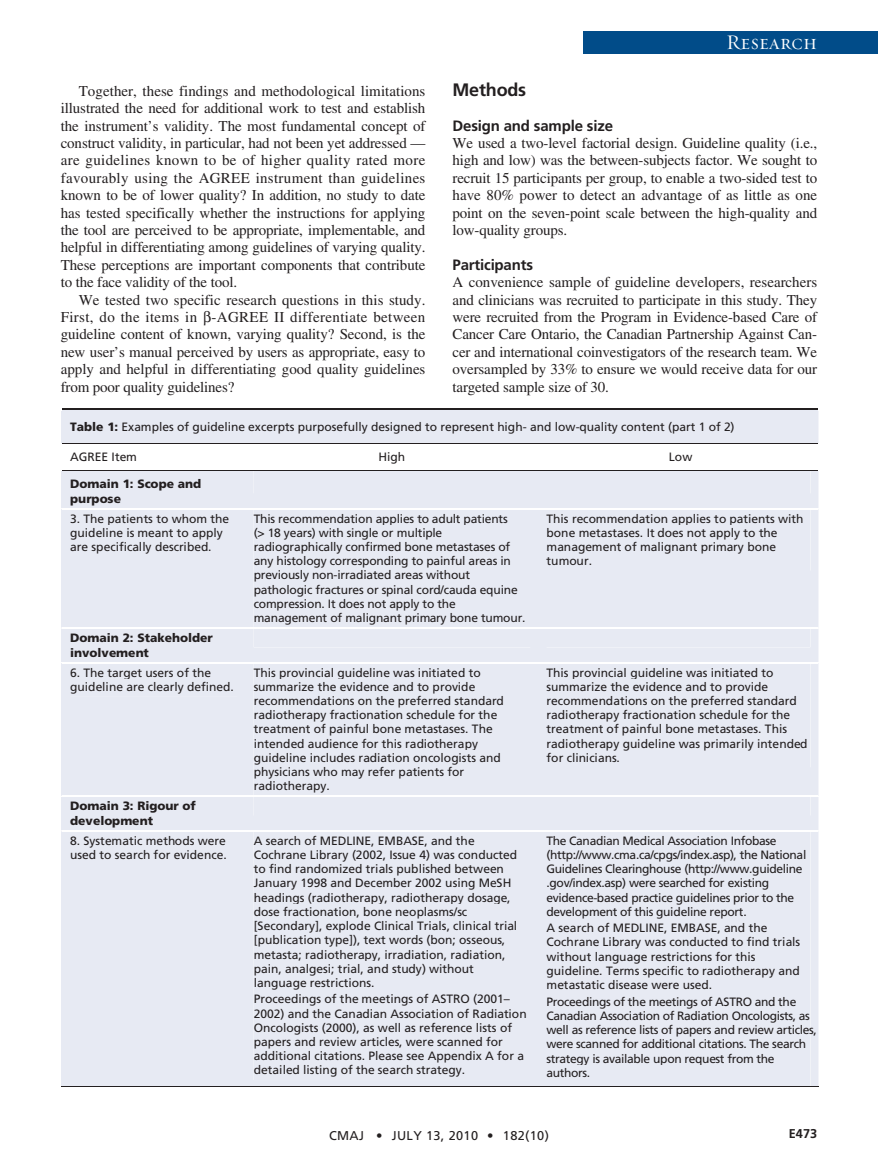
<style>
.page{position:relative;width:878px;height:1175px;background:#fff}
.page>*{position:absolute;margin:0;border:0;box-sizing:border-box;transform-origin:0 0}
.t1{font:21px "Requiem Display HTF Small Caps";letter-spacing:.005em;color:#fff}
.t2{font:700 18px "Frutiger";letter-spacing:-.01em;color:#231f20}
.t3{font:15px/17.4px "Times";letter-spacing:-.01em;color:#231f20;text-align:justify}
.t4{font:700 15px "Frutiger";letter-spacing:-.01em;color:#231f20}
.t5{font:12.75px "Frutiger";letter-spacing:.025em;color:#231f20}
.t6{font:700 12.75px "Frutiger";color:#231f20}
.t7{font:12px/14.2px "Frutiger";color:#231f20}
.t8{font:12px/14.2px "Frutiger";letter-spacing:-.03em;color:#231f20}
.t9{font:900 12px/14.4px "Frutiger";letter-spacing:-.005em;color:#231f20}
.s1{font-weight:900}
</style>
<div class="page">
<div style="left:583px;top:32px;width:295px;height:22px;background:#014c89"></div>
<hr style="left:62px;top:408px;width:755px;height:3px;background:#231f20">
<div style="left:61px;top:411px;width:757px;height:33px;background:#e7eaf3"></div>
<hr style="left:538px;top:443px;width:279px;height:1px;background:#231f20">
<div style="left:61px;top:831px;width:183px;height:255px;background:#e7eaf3"></div>
<div style="left:70px;top:831px;width:167px;height:17px;background:#e7eaf3"></div>
<div style="left:70px;top:848px;width:167px;height:16px;background:#e7eaf3"></div>
<div style="left:244px;top:832px;width:293px;height:254px;background:#e7eaf3"></div>
<div style="left:254px;top:831px;width:276px;height:17px;background:#e7eaf3"></div>
<div style="left:254px;top:848px;width:276px;height:14px;background:#e7eaf3"></div>
<div style="left:254px;top:862px;width:276px;height:14px;background:#e7eaf3"></div>
<div style="left:254px;top:876px;width:276px;height:14px;background:#e7eaf3"></div>
<div style="left:254px;top:890px;width:276px;height:14px;background:#e7eaf3"></div>
<div style="left:254px;top:904px;width:276px;height:15px;background:#e7eaf3"></div>
<div style="left:254px;top:919px;width:276px;height:14px;background:#e7eaf3"></div>
<div style="left:254px;top:933px;width:276px;height:14px;background:#e7eaf3"></div>
<div style="left:254px;top:947px;width:276px;height:14px;background:#e7eaf3"></div>
<div style="left:254px;top:961px;width:276px;height:15px;background:#e7eaf3"></div>
<div style="left:254px;top:976px;width:276px;height:16px;background:#e7eaf3"></div>
<div style="left:254px;top:992px;width:276px;height:14px;background:#e7eaf3"></div>
<div style="left:254px;top:1006px;width:276px;height:14px;background:#e7eaf3"></div>
<div style="left:254px;top:1020px;width:276px;height:15px;background:#e7eaf3"></div>
<div style="left:254px;top:1035px;width:276px;height:14px;background:#e7eaf3"></div>
<div style="left:254px;top:1049px;width:276px;height:14px;background:#e7eaf3"></div>
<div style="left:254px;top:1063px;width:276px;height:17px;background:#e7eaf3"></div>
<div style="left:537px;top:832px;width:281px;height:254px;background:#e7eaf3"></div>
<div style="left:546px;top:831px;width:264px;height:17px;background:#e7eaf3"></div>
<div style="left:546px;top:848px;width:264px;height:14px;background:#e7eaf3"></div>
<div style="left:546px;top:862px;width:264px;height:14px;background:#e7eaf3"></div>
<div style="left:546px;top:876px;width:264px;height:14px;background:#e7eaf3"></div>
<div style="left:546px;top:890px;width:264px;height:14px;background:#e7eaf3"></div>
<div style="left:546px;top:904px;width:264px;height:17px;background:#e7eaf3"></div>
<div style="left:546px;top:921px;width:264px;height:14px;background:#e7eaf3"></div>
<div style="left:546px;top:935px;width:264px;height:14px;background:#e7eaf3"></div>
<div style="left:546px;top:949px;width:264px;height:15px;background:#e7eaf3"></div>
<div style="left:546px;top:964px;width:264px;height:14px;background:#e7eaf3"></div>
<div style="left:546px;top:978px;width:264px;height:16px;background:#e7eaf3"></div>
<div style="left:546px;top:994px;width:264px;height:15px;background:#e7eaf3"></div>
<div style="left:546px;top:1009px;width:264px;height:14px;background:#e7eaf3"></div>
<div style="left:546px;top:1023px;width:264px;height:14px;background:#e7eaf3"></div>
<div style="left:546px;top:1037px;width:264px;height:14px;background:#e7eaf3"></div>
<div style="left:546px;top:1051px;width:264px;height:14px;background:#e7eaf3"></div>
<div style="left:546px;top:1065px;width:264px;height:21px;background:#e7eaf3"></div>
<div style="left:61px;top:470px;width:757px;height:360px;background:#e7eaf3"></div>
<hr style="left:61px;top:1086px;width:184px;height:1px;background:#231f20">
<hr style="left:245px;top:1086px;width:293px;height:1px;background:#231f20">
<hr style="left:538px;top:1086px;width:280px;height:1px;background:#231f20">
<h1 class="t1" style="left:726px;top:30px;width:92px">Research</h1>
<h2 class="t2" style="left:452px;top:82px;width:75px">Methods</h2>
<p class="t4" style="left:452px;top:119px;width:162px">Design and sample size</p>
<p class="t3" style="left:452px;top:136px;width:366px">We used a two-level factorial design. Guideline quality (i.e., high and low) was the between-subjects factor. We sought to recruit 15 participants per group, to enable a two-sided test to have 80% power to detect an advantage of as little as one point on the seven-point scale between the high-quality and low-quality groups.</p>
<p class="t4" style="left:452px;top:258px;width:82px">Participants</p>
<p class="t3" style="left:452px;top:275px;width:366px">A convenience sample of guideline developers, researchers and clinicians was recruited to participate in this study. They were recruited from the Program in Evidence-based Care of Cancer Care Ontario, the Canadian Partnership Against Can&shy;cer and international coinvestigators of the research team. We oversampled by 33% to ensure we would receive data for our targeted sample size of 30.</p>
<p class="t7" style="left:70px;top:421px;width:666px"><span class="s1">Table 1:</span> Examples of guideline excerpts purposefully designed to represent high- and low-quality content (part 1 of 2)</p>
<p class="t7" style="left:70px;top:451px;width:68px">AGREE Item</p>
<p class="t7" style="left:378px;top:451px;width:28px">High</p>
<p class="t7" style="left:668px;top:451px;width:25px">Low</p>
<p class="t9" style="left:70px;top:478px;width:132px">Domain 1: Scope and purpose</p>
<p class="t7" style="left:70px;top:512px;width:160px">3. The patients to whom the guideline is meant to apply are specifically described.</p>
<p class="t7" style="left:254px;top:512px;width:273px">This recommendation applies to adult patients<br>(&gt; 18 years) with single or multiple radiographically confirmed bone metastases of any histology corresponding to painful areas in previously non-irradiated areas without pathologic fractures or spinal cord/cauda equine compression. It does not apply to the management of malignant primary bone tumour.</p>
<p class="t7" style="left:546px;top:512px;width:258px">This recommendation applies to patients with bone metastases. It does not apply to the management of malignant primary bone tumour.</p>
<p class="t9" style="left:70px;top:631px;width:144px">Domain 2: Stakeholder involvement</p>
<p class="t7" style="left:70px;top:666px;width:165px">6. The target users of the guideline are clearly defined.</p>
<p class="t7" style="left:254px;top:666px;width:252px">This provincial guideline was initiated to summarize the evidence and to provide recommendations on the preferred standard radiotherapy fractionation schedule for the treatment of painful bone metastases. The intended audience for this radiotherapy guideline includes radiation oncologists and physicians who may refer patients for radiotherapy.</p>
<p class="t7" style="left:546px;top:666px;width:262px">This provincial guideline was initiated to summarize the evidence and to provide recommendations on the preferred standard radiotherapy fractionation schedule for the treatment of painful bone metastases. This radiotherapy guideline was primarily intended for clinicians.</p>
<p class="t9" style="left:70px;top:800px;width:127px">Domain 3: Rigour of development</p>
<p class="t7" style="left:70px;top:834px;width:158px">8. Systematic methods were used to search for evidence.</p>
<p class="t7" style="left:254px;top:834px;width:265px">A search of MEDLINE, EMBASE, and the Cochrane Library (2002, Issue 4) was conducted to find randomized trials published between January 1998 and December 2002 using MeSH headings (radiotherapy, radiotherapy dosage, dose fractionation, bone neoplasms/sc [Secondary], explode Clinical Trials, clinical trial [publication type]), text words (bon; osseous, metasta; radiotherapy, irradiation, radiation, pain, analgesi; trial, and study) without language restrictions.</p>
<p class="t7" style="left:254px;top:993px;width:274px">Proceedings of the meetings of ASTRO (2001– 2002) and the Canadian Association of Radiation Oncologists (2000), as well as reference lists of papers and review articles, were scanned for additional citations. Please see Appendix A for a detailed listing of the search strategy.</p>
<p class="t3" style="left:61px;top:84px;width:366px;text-indent:18px">Together, these findings and methodological limitations illustrated the need for additional work to test and establish the instrument’s validity. The most fundamental concept of construct validity, in particular, had not been yet addressed — are guidelines known to be of higher quality rated more favourably using the AGREE instrument than guidelines known to be of lower quality? In addition, no study to date has tested specifically whether the instructions for applying the tool are perceived to be appropriate, implementable, and helpful in differentiating among guidelines of varying quality.<br>These perceptions are important components that contribute to the face validity of the tool.</p>
<p class="t3" style="left:61px;top:292px;width:366px;text-indent:18px">We tested two specific research questions in this study.<br>First, do the items in -AGREE II differentiate between guideline content of known, varying quality? Second, is the new user’s manual perceived by users as appropriate, easy to apply and helpful in differentiating good quality guidelines from poor quality guidelines?</p>
<p class="t8" style="left:546px;top:834px;width:261px">The Canadian Medical Association Infobase (http://www.cma.ca/cpgs/index.asp), the National Guidelines Clearinghouse (http://www.guideline .gov/index.asp) were searched for existing evidence-based practice guidelines prior to the development of this guideline report.</p>
<p class="t7" style="left:546px;top:921px;width:255px">A search of MEDLINE, EMBASE, and the Cochrane Library was conducted to find trials without language restrictions for this guideline. Terms specific to radiotherapy and metastatic disease were used.</p>
<p class="t8" style="left:546px;top:995px;width:272px">Proceedings of the meetings of ASTRO and the Canadian Association of Radiation Oncologists, as well as reference lists of papers and review articles, were scanned for additional citations. The search strategy is available upon request from the authors.</p>
<p class="t5" style="left:329px;top:1130px;width:221px">CMAJ • JULY 13, 2010 • 182(10)</p>
<p class="t6" style="left:788px;top:1128px;width:30px">E473</p>
</div>
